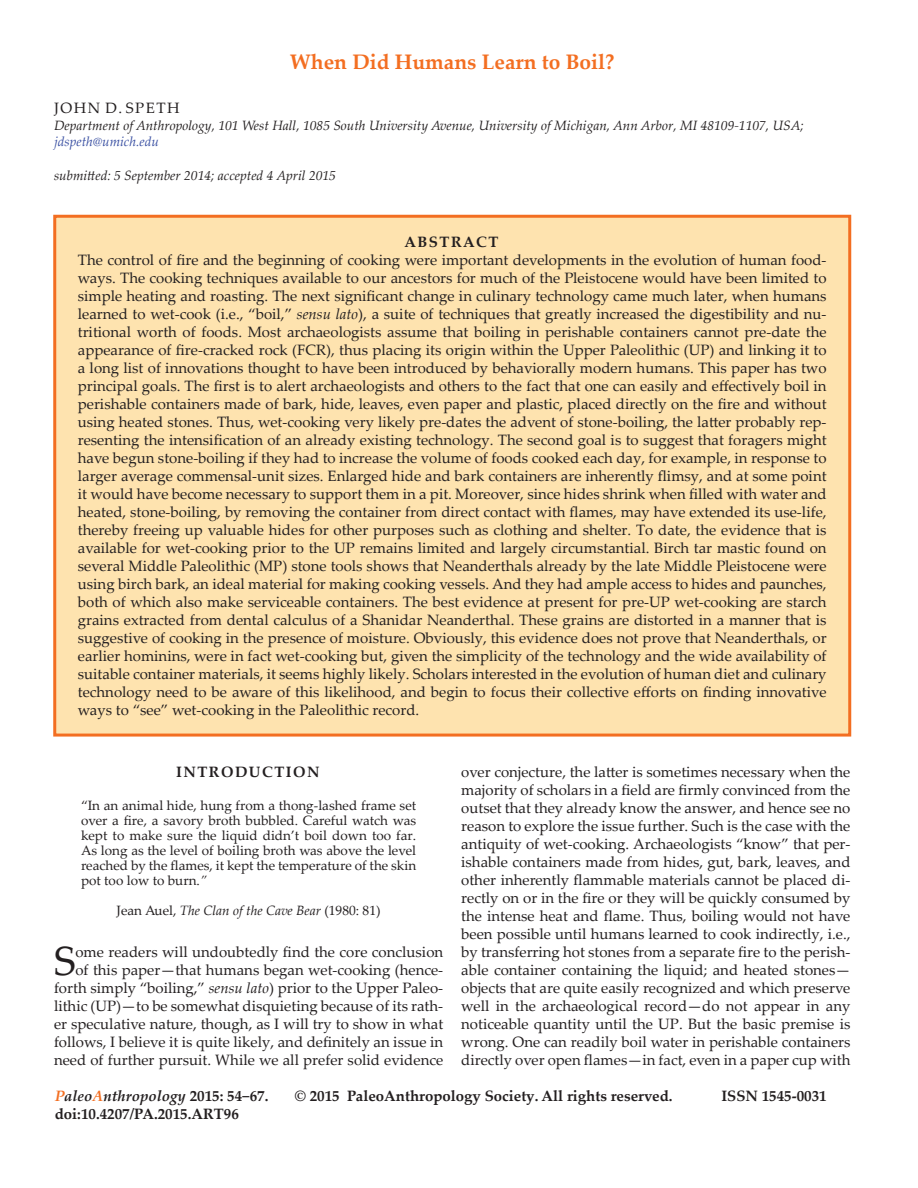
<style>
.page{position:relative;width:918px;height:1188px;background:#fff}
.page>*{position:absolute;margin:0;border:0;box-sizing:border-box;transform-origin:0 0}
.article_first_paragr{font:40.8px "Palatino Linotype";color:#231f20}
.t1{font:700 21px "Palatino Linotype";color:#f36e21}
.article_abstract_fir{font:15px/18px "Palatino Linotype";color:#231f20;text-align:justify}
.article_first_paragr-2{font:15px/18px "Palatino Linotype";color:#231f20;text-align:right}
.t2{font:700 15px "Palatino Linotype";color:#231f20}
.t3{font:italic 700 15px "Palatino Linotype";color:#231f20}
.t4{font:700 15px "Palatino Linotype";letter-spacing:.1em;color:#231f20}
.article_abstract_fir-2{font:15px "Palatino Linotype";letter-spacing:.1em;color:#231f20}
.t5{font:700 15px "Palatino Linotype";letter-spacing:.095em;color:#231f20}
.citation_long{font:13.5px/15px "Palatino Linotype";color:#231f20;text-align:justify}
.figure_caption{font:italic 13.5px "Palatino Linotype";color:#231f20}
.citation_long-2{font:italic 13.5px "Palatino Linotype";color:#231f20}
.t6{font:italic 13.5px "Palatino Linotype";color:#3b51a3}
.s1{font-style:italic}
.s2{font-style:normal}
.s3{color:#f36e21}
</style>
<div class="page">
<div style="left:55px;top:216px;width:795px;height:519px;background:#fee3af"></div>
<div style="left:53px;top:215px;width:798px;height:522px;border:3px solid #f36e21"></div>
<p class="t1" style="left:290px;top:47px;width:326px">When Did Humans Learn to Boil?</p>
<p class="article_abstract_fir-2" style="left:54px;top:98px;width:127px">JOHN D. SPETH</p>
<p class="figure_caption" style="left:54px;top:115px;width:751px">Department of Anthropology, 101 West Hall, 1085 South University Avenue, University of Michigan, Ann Arbor, MI 48109-1107, USA;</p>
<p class="t6" style="left:54px;top:132px;width:107px">jdspeth@umich.edu</p>
<p class="figure_caption" style="left:54px;top:166px;width:284px">submitted: 5 September 2014; accepted 4 April 2015</p>
<p class="t5" style="left:404px;top:231px;width:96px">ABSTRACT</p>
<p class="article_abstract_fir" style="left:78px;top:250px;width:750px">The control of fire and the beginning of cooking were important developments in the evolution of human food&shy;ways. The cooking techniques available to our ancestors for much of the Pleistocene would have been limited to simple heating and roasting. The next significant change in culinary technology came much later, when humans learned to wet-cook (i.e., “boil,” <span class="s1">sensu lato</span>), a suite of techniques that greatly increased the digestibility and nu&shy;tritional worth of foods. Most archaeologists assume that boiling in perishable containers cannot pre-date the appearance of fire-cracked rock (FCR), thus placing its origin within the Upper Paleolithic (UP) and linking it to a long list of innovations thought to have been introduced by behaviorally modern humans. This paper has two principal goals. The first is to alert archaeologists and others to the fact that one can easily and effectively boil in perishable containers made of bark, hide, leaves, even paper and plastic, placed directly on the fire and without using heated stones. Thus, wet-cooking very likely pre-dates the advent of stone-boiling, the latter probably rep&shy;resenting the intensification of an already existing technology. The second goal is to suggest that foragers might have begun stone-boiling if they had to increase the volume of foods cooked each day, for example, in response to larger average commensal-unit sizes. Enlarged hide and bark containers are inherently flimsy, and at some point it would have become necessary to support them in a pit. Moreover, since hides shrink when filled with water and heated, stone-boiling, by removing the container from direct contact with flames, may have extended its use-life, thereby freeing up valuable hides for other purposes such as clothing and shelter. To date, the evidence that is available for wet-cooking prior to the UP remains limited and largely circumstantial. Birch tar mastic found on several Middle Paleolithic (MP) stone tools shows that Neanderthals already by the late Middle Pleistocene were using birch bark, an ideal material for making cooking vessels. And they had ample access to hides and paunches, both of which also make serviceable containers. The best evidence at present for pre-UP wet-cooking are starch grains extracted from dental calculus of a Shanidar Neanderthal. These grains are distorted in a manner that is suggestive of cooking in the presence of moisture. Obviously, this evidence does not prove that Neanderthals, or earlier hominins, were in fact wet-cooking but, given the simplicity of the technology and the wide availability of suitable container materials, it seems highly likely. Scholars interested in the evolution of human diet and culinary technology need to be aware of this likelihood, and begin to focus their collective efforts on finding innovative ways to “see” wet-cooking in the Paleolithic record.</p>
<p class="t4" style="left:176px;top:761px;width:145px">INTRODUCTION</p>
<p class="citation_long" style="left:81px;top:798px;width:337px">“In an animal hide, hung from a thong-lashed frame set over a fire, a savory broth bubbled. Careful watch was kept to make sure the liquid didn’t boil down too far.<br>As long as the level of boiling broth was above the level reached by the flames, it kept the temperature of the skin pot too low to burn.<span class="s1">”</span></p>
<p class="citation_long-2" style="left:117px;top:901px;width:266px"><span class="s2">Jean Auel,</span> The Clan of the Cave Bear <span class="s2">(1980: 81)</span></p>
<p class="article_first_paragr" style="left:54px;top:932px;width:23px">S</p>
<p class="article_first_paragr-2" style="left:54px;top:942px;width:391px">ome readers will undoubtedly find the core conclusion<br>of this paper—that humans began wet-cooking (hence&shy;forth simply “boiling,” <span class="s1">sensu lato</span>) prior to the Upper Paleo&shy;lithic (UP)—to be somewhat disquieting because of its rath&shy;er speculative nature, though, as I will try to show in what follows, I believe it is quite likely, and definitely an issue in need of further pursuit. While we all prefer solid evidence</p>
<p class="article_first_paragr-2" style="left:461px;top:762px;width:391px;text-align:justify">over conjecture, the latter is sometimes necessary when the majority of scholars in a field are firmly convinced from the outset that they already know the answer, and hence see no reason to explore the issue further. Such is the case with the antiquity of wet-cooking. Archaeologists “know” that per&shy;ishable containers made from hides, gut, bark, leaves, and other inherently flammable materials cannot be placed di&shy;rectly on or in the fire or they will be quickly consumed by the intense heat and flame. Thus, boiling would not have been possible until humans learned to cook indirectly, i.e., by transferring hot stones from a separate fire to the perish&shy;able container containing the liquid; and heated stones— objects that are quite easily recognized and which preserve well in the archaeological record—do not appear in any noticeable quantity until the UP. But the basic premise is wrong. One can readily boil water in perishable containers directly over open flames—in fact, even in a paper cup with</p>
<p class="t3" style="left:55px;top:1085px;width:215px"><span class="s3">P</span>aleo<span class="s3">A</span>nthropology <span class="s2">2015: 54−67.</span></p>
<p class="t2" style="left:295px;top:1085px;width:379px">© 2015 PaleoAnthropology Society. All rights reserved.</p>
<p class="t2" style="left:721px;top:1085px;width:107px">ISSN 1545-0031</p>
<p class="t2" style="left:55px;top:1103px;width:186px">doi:10.4207/PA.2015.ART96</p>
</div>
